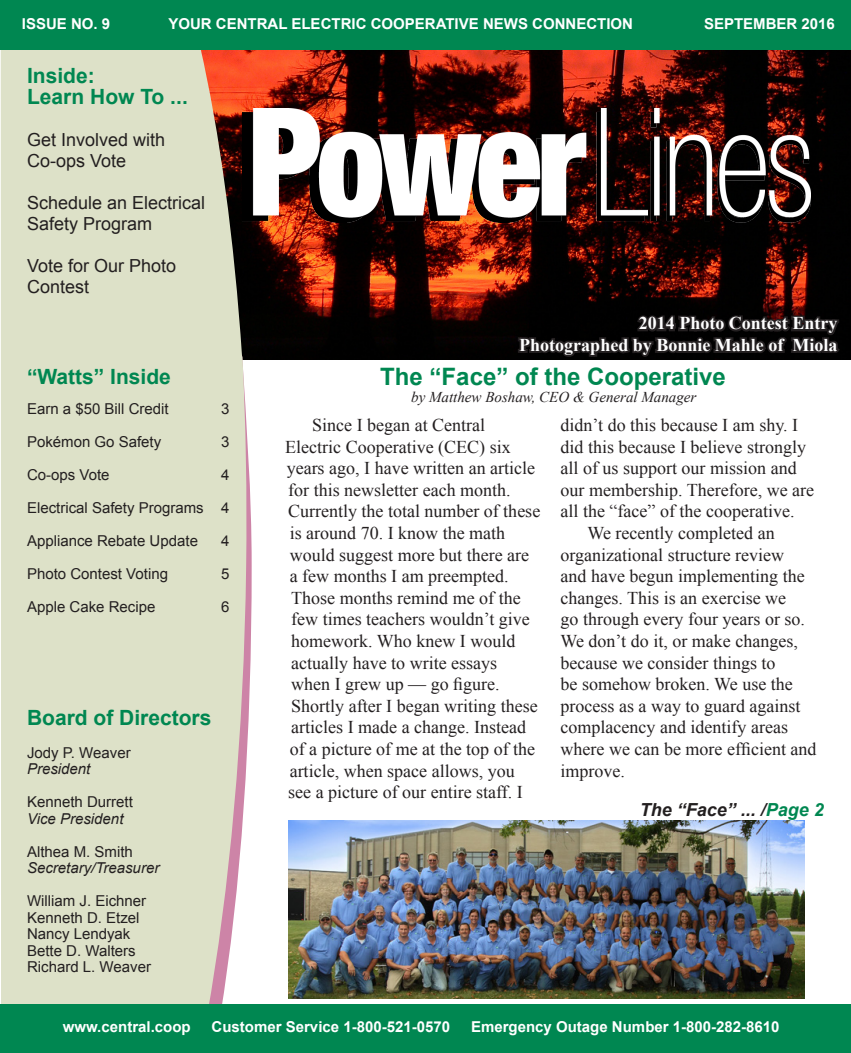
<style>
.page{position:relative;width:851px;height:1053px;background:#fff}
.page>*{position:absolute;margin:0;border:0;box-sizing:border-box;transform-origin:0 0}
.t1{font:700 24px "Arial";color:#008751}
.t2{font:700 21px "Arial";color:#008751}
.t3{font:18px/21.6px "Times New Roman";color:#231f20}
.t4{font:18px/21px "Arial";color:#231f20}
.t5{font:700 18px "Times New Roman";color:#fff}
.t6{font:italic 700 18px "Arial";color:#231f20}
.t7{font:15px "Arial";color:#231f20}
.t8{font:700 15px "Arial";color:#fff}
.t9{font:italic 15px "Arial";color:#231f20}
.t10{font:italic 15px "Times New Roman";color:#231f20}
.s1{color:#008751}
</style>
<div class="page">
<img style="left:247px;top:50px;width:603px;height:309px">
<svg style="left:247px;top:356px;width:5px;height:393px"></svg>
<div style="left:1px;top:50px;width:246px;height:954px;background:#dde1c8"></div>
<div style="left:0;top:1004px;width:850px;height:49px;background:#008751"></div>
<div style="left:0;top:0;width:850px;height:50px;background:#008751"></div>
<img style="left:242px;top:108px;width:568px;height:114px">
<svg style="left:515px;top:301px;width:327px;height:59px"></svg>
<img style="left:288px;top:820px;width:516px;height:179px">
<p class="t8" style="left:22px;top:13px;width:90px">ISSUE NO. 9</p>
<p class="t8" style="left:168px;top:13px;width:466px">YOUR CENTRAL ELECTRIC COOPERATIVE NEWS CONNECTION</p>
<p class="t8" style="left:704px;top:13px;width:132px">SEPTEMBER 2016</p>
<p class="t2" style="left:27px;top:61px;width:69px">Inside:</p>
<p class="t2" style="left:27px;top:82px;width:162px">Learn How To ...</p>
<p class="t4" style="left:27px;top:129px;width:140px">Get Involved with</p>
<p class="t4" style="left:27px;top:150px;width:101px">Co-ops Vote</p>
<p class="t4" style="left:27px;top:192px;width:180px">Schedule an Electrical<br>Safety Program</p>
<p class="t4" style="left:27px;top:255px;width:151px">Vote for Our Photo<br>Contest</p>
<p class="t2" style="left:27px;top:362px;width:145px">“Watts” Inside</p>
<p class="t7" style="left:27px;top:398px;width:143px">Earn a $50 Bill Credit</p>
<p class="t7" style="left:221px;top:398px;width:10px">3</p>
<p class="t7" style="left:27px;top:431px;width:136px">Pokémon Go Safety</p>
<p class="t7" style="left:221px;top:431px;width:10px">3</p>
<p class="t7" style="left:27px;top:464px;width:84px">Co-ops Vote</p>
<p class="t7" style="left:221px;top:464px;width:10px">4</p>
<p class="t7" style="left:27px;top:497px;width:204px">Electrical Safety Programs 4</p>
<p class="t7" style="left:27px;top:530px;width:172px">Appliance Rebate Update</p>
<p class="t7" style="left:221px;top:530px;width:10px">4</p>
<p class="t7" style="left:27px;top:563px;width:142px">Photo Contest Voting</p>
<p class="t7" style="left:221px;top:563px;width:10px">5</p>
<p class="t7" style="left:27px;top:596px;width:130px">Apple Cake Recipe</p>
<p class="t7" style="left:221px;top:596px;width:10px">6</p>
<p class="t2" style="left:27px;top:704px;width:186px">Board of Directors</p>
<p class="t7" style="left:27px;top:742px;width:105px">Jody P. Weaver</p>
<p class="t9" style="left:27px;top:759px;width:65px">President</p>
<p class="t7" style="left:27px;top:792px;width:107px">Kenneth Durrett</p>
<p class="t9" style="left:27px;top:809px;width:98px">Vice President</p>
<p class="t7" style="left:27px;top:841px;width:107px">Althea M. Smith</p>
<p class="t9" style="left:27px;top:858px;width:134px">Secretary/Treasurer</p>
<p class="t7" style="left:27px;top:891px;width:121px">William J. Eichner</p>
<p class="t7" style="left:27px;top:907px;width:114px">Kenneth D. Etzel</p>
<p class="t7" style="left:27px;top:924px;width:105px">Nancy Lendyak</p>
<p class="t7" style="left:27px;top:940px;width:110px">Bette D. Walters</p>
<p class="t7" style="left:27px;top:957px;width:125px">Richard L. Weaver</p>
<p class="t5" style="left:639px;top:311px;width:200px">2014 Photo Contest Entry</p>
<p class="t5" style="left:519px;top:333px;width:320px">Photographed by Bonnie Mahle of Miola</p>
<p class="t1" style="left:380px;top:361px;width:347px">The “Face” of the Cooperative</p>
<p class="t10" style="left:411px;top:387px;width:287px">by Matthew Boshaw, CEO &amp; General Manager</p>
<p class="t3" style="left:312px;top:414px;width:174px">Since I began at Central</p>
<p class="t3" style="left:285px;top:435px;width:257px">Electric Cooperative (CEC) six years ago, I have written an article for this newsletter each month.<br>Currently the total number of these is around 70. I know the math would suggest more but there are<br>a few months I am preempted.<br>Those months remind me of the few times teachers wouldn’t give</p>
<p class="t3" style="left:288px;top:630px;width:251px">homework. Who knew I would actually have to write essays<br>when I grew up — go figure.<br>Shortly after I began writing these articles I made a change. Instead of a picture of me at the top of the article, when space allows, you see a picture of our entire staff. I</p>
<p class="t3" style="left:560px;top:414px;width:255px">didn’t do this because I am shy. I did this because I believe strongly all of us support our mission and our membership. Therefore, we are all the “face” of the cooperative.</p>
<p class="t3" style="left:587px;top:522px;width:188px">We recently completed an</p>
<p class="t3" style="left:560px;top:543px;width:257px">organizational structure review<br>and have begun implementing the changes. This is an exercise we<br>go through every four years or so.<br>We don’t do it, or make changes, because we consider things to<br>be somehow broken. We use the process as a way to guard against complacency and identify areas where we can be more efficient and improve.</p>
<p class="t6" style="left:639px;top:798px;width:186px">The “Face” ... /<span class="s1">Page 2</span></p>
<p class="t8" style="left:63px;top:1017px;width:129px">www.central.coop</p>
<p class="t8" style="left:211px;top:1017px;width:240px">Customer Service 1-800-521-0570</p>
<p class="t8" style="left:471px;top:1017px;width:310px">Emergency Outage Number 1-800-282-8610</p>
</div>
